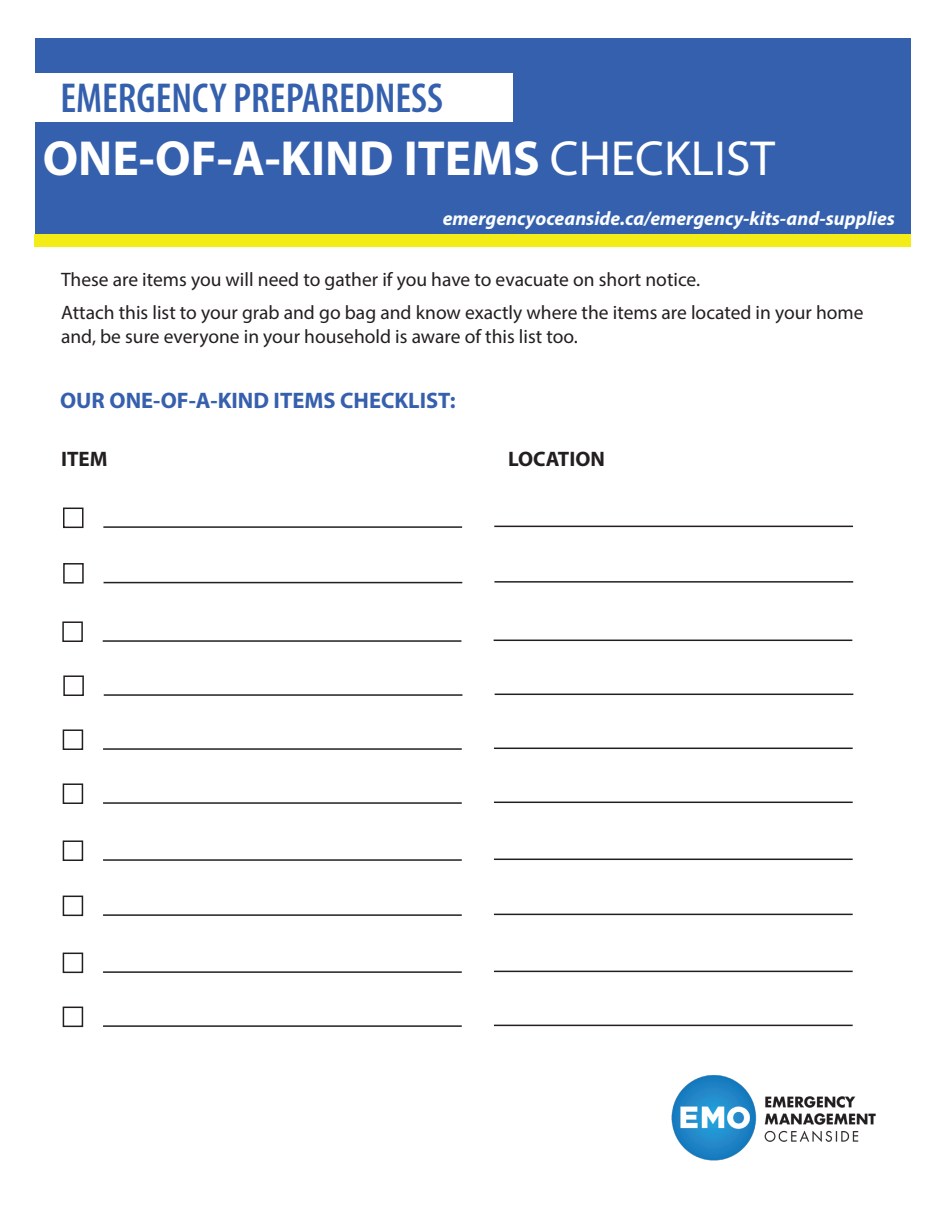
<style>
.page{position:relative;width:945px;height:1215px;background:#fff}
.page>*{position:absolute;margin:0;border:0;box-sizing:border-box;transform-origin:0 0}
.t1{font:700 49.5px "Myriad Pro";color:#fff}
.t2{font:600 condensed 42px "Myriad Pro";color:#3560ad}
.t3{font:700 22.5px "Myriad Pro";color:#3660ad}
.t4{font:700 21px "Myriad Pro";color:#231f20}
.t5{font:19.5px/23.4px "Myriad Pro";color:#231f20}
.t6{font:italic 700 19.5px "Myriad Pro";color:#fbfdfe}
.s1{font-weight:400}
</style>
<div class="page">
<img style="left:671px;top:1075px;width:205px;height:86px">
<div style="left:35px;top:38px;width:876px;height:198px;background:#3560ad"></div>
<div style="left:34px;top:235px;width:877px;height:12px;background:#f4ec17"></div>
<div style="left:34px;top:73px;width:479px;height:49px;background:#fff"></div>
<div style="left:63px;top:508px;width:21px;height:20px;border:2px solid #231f20"></div>
<hr style="left:103px;top:526px;width:359px;height:2px;background:#231f20">
<hr style="left:494px;top:526px;width:359px;height:1px;background:#231f20">
<div style="left:63px;top:563px;width:21px;height:21px;border:2px solid #231f20"></div>
<hr style="left:104px;top:582px;width:358px;height:1px;background:#231f20">
<hr style="left:494px;top:581px;width:359px;height:2px;background:#231f20">
<div style="left:62px;top:621px;width:21px;height:21px;border:2px solid #231f20"></div>
<hr style="left:103px;top:640px;width:358px;height:2px;background:#231f20">
<hr style="left:494px;top:640px;width:358px;height:1px;background:#231f20">
<div style="left:63px;top:675px;width:21px;height:21px;border:2px solid #231f20"></div>
<hr style="left:104px;top:694px;width:358px;height:2px;background:#231f20">
<hr style="left:495px;top:694px;width:358px;height:1px;background:#231f20">
<div style="left:63px;top:729px;width:20px;height:21px;border:2px solid #231f20"></div>
<hr style="left:103px;top:748px;width:359px;height:2px;background:#231f20">
<hr style="left:494px;top:748px;width:359px;height:1px;background:#231f20">
<div style="left:63px;top:783px;width:20px;height:21px;border:2px solid #231f20"></div>
<hr style="left:103px;top:802px;width:359px;height:2px;background:#231f20">
<hr style="left:494px;top:802px;width:359px;height:1px;background:#231f20">
<div style="left:63px;top:840px;width:20px;height:21px;border:2px solid #231f20"></div>
<hr style="left:103px;top:859px;width:359px;height:2px;background:#231f20">
<hr style="left:494px;top:859px;width:359px;height:1px;background:#231f20">
<div style="left:63px;top:896px;width:20px;height:20px;border:2px solid #231f20"></div>
<hr style="left:103px;top:914px;width:359px;height:2px;background:#231f20">
<hr style="left:494px;top:914px;width:359px;height:1px;background:#231f20">
<div style="left:63px;top:953px;width:20px;height:20px;border:2px solid #231f20"></div>
<hr style="left:103px;top:971px;width:359px;height:2px;background:#231f20">
<hr style="left:494px;top:971px;width:359px;height:1px;background:#231f20">
<div style="left:63px;top:1007px;width:20px;height:20px;border:2px solid #231f20"></div>
<hr style="left:103px;top:1025px;width:359px;height:2px;background:#231f20">
<hr style="left:494px;top:1025px;width:359px;height:1px;background:#231f20">
<p class="t2" style="left:60px;top:73px;width:384px">EMERGENCY PREPAREDNESS</p>
<p class="t1" style="left:43px;top:126px;width:734px">ONE-OF-A-KIND ITEMS <span class="s1">CHECKLIST</span></p>
<p class="t6" style="left:443px;top:206px;width:454px">emergencyoceanside.ca/emergency-kits-and-supplies</p>
<p class="t5" style="left:61px;top:267px;width:641px">These are items you will need to gather if you have to evacuate on short notice.</p>
<p class="t5" style="left:61px;top:301px;width:804px">Attach this list to your grab and go bag and know exactly where the items are located in your home and, be sure everyone in your household is aware of this list too.</p>
<p class="t3" style="left:60px;top:386px;width:397px">OUR ONE-OF-A-KIND ITEMS CHECKLIST:</p>
<p class="t4" style="left:61px;top:445px;width:48px">ITEM</p>
<p class="t4" style="left:508px;top:445px;width:98px">LOCATION</p>
</div>
